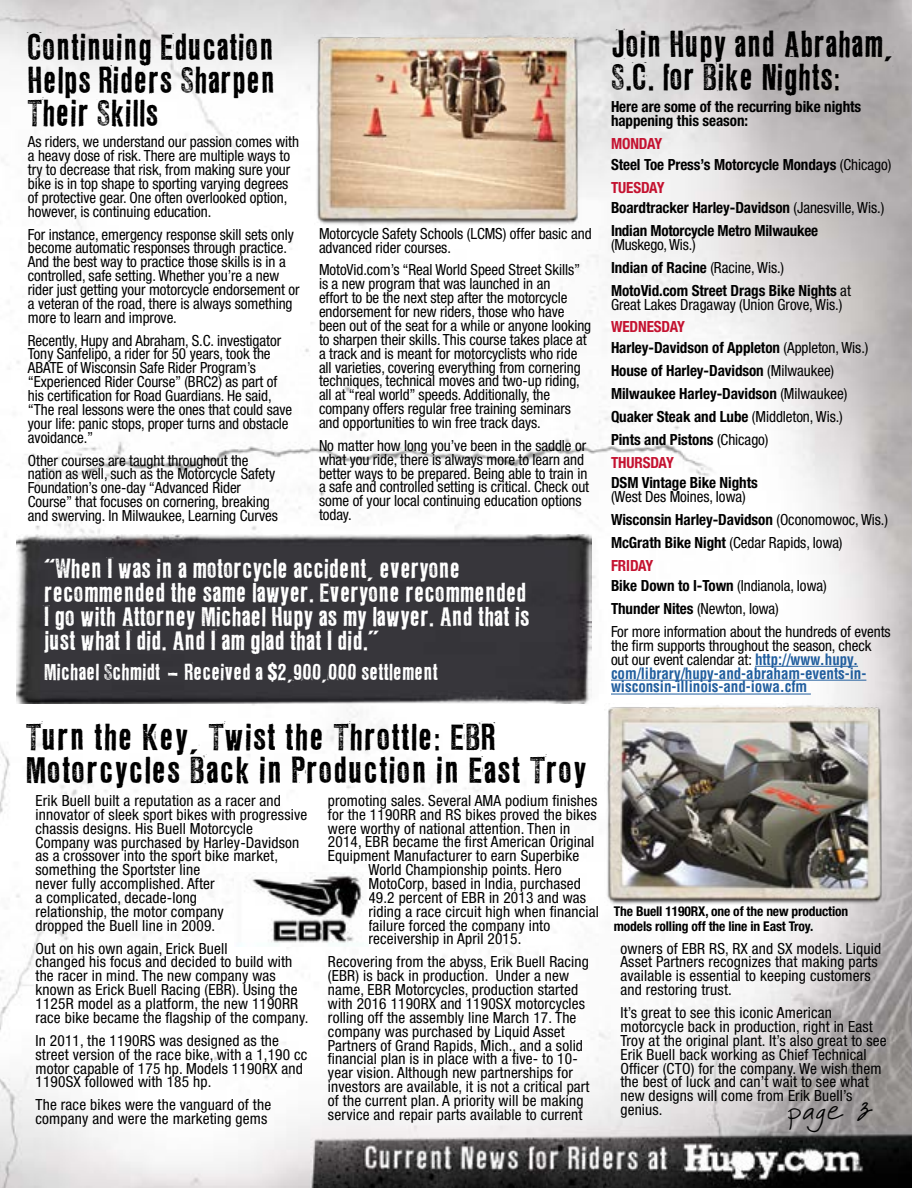
<style>
.page{position:relative;width:912px;height:1188px;background:#fff}
.page>*{position:absolute;margin:0;border:0;box-sizing:border-box;transform-origin:0 0}
.t1{font:33px/33px "LL Rubber Grotesque";letter-spacing:-.02em;color:#000;text-align:justify;scale:.95 1}
.t2{font:33px/33px "LL Rubber Grotesque";letter-spacing:-.02em;color:#000}
.t3{font:24px/24px "LL Rubber Grotesque";letter-spacing:-.04em;color:#fff}
.t4{font:21px "It Ain't Rocket Science";color:#000}
.t5{font:20.4px "LL Rubber Grotesque";letter-spacing:-.04em;color:#fff}
.t6{font:condensed 15.3px/13.8px "Helvetica Neue";letter-spacing:.005em;color:#000}
.t7{font:700 condensed 15.3px/23px "Helvetica Neue";letter-spacing:-.005em;color:#000}
.t8{font:700 condensed 15.3px/13.8px "Helvetica LT Std";letter-spacing:-.005em;color:#215e9e}
.t9{font:700 condensed 13.5px/15px "Helvetica Neue";letter-spacing:-.01em;color:#000}
.s1{font-family:"Helvetica Inserat"}
.s2{color:#c41230}
.s3{font-weight:400}
.s4{font-weight:700}
.s5{font-weight:700;color:#c41230}
.s6{font-family:"Helvetica LT Std";font-weight:700;color:#215e9e}
</style>
<div class="page">
<img style="left:0;top:0;width:911px;height:1188px">
<img style="left:17px;top:535px;width:574px;height:168px">
<img style="left:314px;top:33px;width:267px;height:192px">
<hr style="left:754px;top:666px;width:103px;height:1px;background:#215e9e">
<hr style="left:610px;top:680px;width:256px;height:1px;background:#215e9e">
<hr style="left:610px;top:694px;width:200px;height:1px;background:#215e9e">
<img style="left:235px;top:872px;width:133px;height:75px">
<img style="left:604px;top:703px;width:281px;height:203px">
<h1 class="t1" style="left:27px;top:32px;width:263px">Continuing Education Helps Riders Sharpen Their Skills</h1>
<p class="t6" style="left:28px;top:135px;width:272px">As riders, we understand our passion comes with a heavy dose of risk. There are multiple ways to try to decrease that risk, from making sure your bike is in top shape to sporting varying degrees of protective gear. One often overlooked option, however, is continuing education.</p>
<p class="t6" style="left:28px;top:227px;width:273px">For instance, emergency response skill sets only become automatic responses through practice.<br>And the best way to practice those skills is in a controlled, safe setting. Whether you’re a new rider just getting your motorcycle endorsement or a veteran of the road, there is always something more to learn and improve.</p>
<p class="t6" style="left:28px;top:333px;width:266px">Recently, Hupy and Abraham, S.C. investigator Tony Sanfelipo, a rider for 50 years, took the ABATE of Wisconsin Safe Rider Program’s “Experienced Rider Course” (BRC2) as part of his certification for Road Guardians. He said, “The real lessons were the ones that could save your life: panic stops, proper turns and obstacle avoidance.”</p>
<p class="t6" style="left:28px;top:453px;width:251px">Other courses are taught throughout the nation as well, such as the Motorcycle Safety Foundation’s one-day “Advanced Rider Course” that focuses on cornering, breaking and swerving. In Milwaukee, Learning Curves</p>
<p class="t6" style="left:319px;top:226px;width:274px">Motorcycle Safety Schools (LCMS) offer basic and advanced rider courses.</p>
<p class="t6" style="left:319px;top:263px;width:274px">MotoVid.com’s “Real World Speed Street Skills” is a new program that was launched in an<br>effort to be the next step after the motorcycle endorsement for new riders, those who have been out of the seat for a while or anyone looking to sharpen their skills. This course takes place at a track and is meant for motorcyclists who ride all varieties, covering everything from cornering techniques, technical moves and two-up riding, all at “real world” speeds. Additionally, the company offers regular free training seminars and opportunities to win free track days.</p>
<p class="t6" style="left:319px;top:438px;width:271px">No matter how long you’ve been in the saddle or what you ride, there is always more to learn and better ways to be prepared. Being able to train in a safe and controlled setting is critical. Check out some of your local continuing education options today.</p>
<h2 class="t3" style="left:44px;top:558px;width:488px">“When I was in a motorcycle accident, everyone recommended the same lawyer. Everyone recommended I go with Attorney Michael Hupy as my lawyer. And that is just what I did. And I am glad that I did.”</h2>
<h3 class="t5" style="left:44px;top:660px;width:396px">Michael Schmidt – Received a <span class="s1">$</span>2,900,000 settlement</h3>
<h1 class="t2" style="left:25px;top:722px;width:563px">Turn the Key, Twist the Throttle: EBR<br>Motorcycles Back in Production in East Troy</h1>
<p class="t6" style="left:36px;top:794px;width:273px">Erik Buell built a reputation as a racer and innovator of sleek sport bikes with progressive chassis designs. His Buell Motorcycle Company was purchased by Harley-Davidson as a crossover into the sport bike market, something the Sportster line<br>never fully accomplished. After<br>a complicated, decade-long<br>relationship, the motor company<br>dropped the Buell line in 2009.</p>
<p class="t6" style="left:36px;top:941px;width:274px">Out on his own again, Erick Buell<br>changed his focus and decided to build with the racer in mind. The new company was known as Erick Buell Racing (EBR). Using the 1125R model as a platform, the new 1190RR race bike became the flagship of the company.</p>
<p class="t6" style="left:36px;top:1033px;width:273px">In 2011, the 1190RS was designed as the street version of the race bike, with a 1,190 cc motor capable of 175 hp. Models 1190RX and 1190SX followed with 185 hp.</p>
<p class="t6" style="left:36px;top:1098px;width:237px">The race bikes were the vanguard of the company and were the marketing gems</p>
<p class="t6" style="left:328px;top:793px;width:271px">promoting sales. Several AMA podium finishes</p>
<p class="t6" style="left:328px;top:807px;width:270px">for the 1190RR and RS bikes proved the bikes</p>
<p class="t6" style="left:328px;top:821px;width:244px">were worthy of national attention. Then in</p>
<p class="t6" style="left:328px;top:835px;width:268px">2014, EBR became the first American Original</p>
<p class="t6" style="left:328px;top:849px;width:253px">Equipment Manufacturer to earn Superbike</p>
<p class="t6" style="left:368px;top:863px;width:195px">World Championship points. Hero</p>
<p class="t6" style="left:368px;top:877px;width:214px">MotoCorp, based in India, purchased</p>
<p class="t6" style="left:368px;top:890px;width:219px">49.2 percent of EBR in 2013 and was</p>
<p class="t6" style="left:368px;top:904px;width:232px">riding a race circuit high when financial</p>
<p class="t6" style="left:368px;top:918px;width:183px">failure forced the company into</p>
<p class="t6" style="left:368px;top:932px;width:154px">receivership in April 2015.</p>
<p class="t6" style="left:328px;top:955px;width:263px">Recovering from the abyss, Erik Buell Racing (EBR) is back in production. Under a new name, EBR Motorcycles, production started with 2016 1190RX and 1190SX motorcycles rolling off the assembly line March 17. The company was purchased by Liquid Asset Partners of Grand Rapids, Mich., and a solid financial plan is in place with a five- to 10- year vision. Although new partnerships for investors are available, it is not a critical part of the current plan. A priority will be making service and repair parts available to current</p>
<h1 class="t1" style="left:610px;top:29px;width:299px">Join Hupy and Abraham,<br>S.C. for Bike Nights:</h1>
<p class="t7" style="left:610px;top:100px;width:252px;line-height:13.8px">Here are some of the recurring bike nights happening this season:</p>
<p class="t7" style="left:610px;top:133px;width:282px;line-height:20.5px"><span class="s2">MONDAY<br></span>Steel Toe Press’s Motorcycle Mondays <span class="s3">(Chicago)</span></p>
<p class="t7" style="left:610px;top:177px;width:275px;line-height:20.5px"><span class="s2">TUESDAY<br></span>Boardtracker Harley-Davidson <span class="s3">(Janesville, Wis.)</span></p>
<p class="t7" style="left:610px;top:219px;width:208px">Indian Motorcycle Metro Milwaukee</p>
<p class="t7" style="left:610px;top:233px;width:241px"><span class="s3">(Muskego, Wis.)<br></span>Indian of Racine <span class="s3">(Racine, Wis.)<br></span>MotoVid.com Street Drags Bike Nights <span class="s3">at</span></p>
<p class="t6" style="left:610px;top:297px;width:233px">Great Lakes Dragaway (Union Grove, Wis.)</p>
<p class="t7" style="left:610px;top:317px;width:259px;line-height:20.5px"><span class="s2">WEDNESDAY<br></span>Harley-Davidson of Appleton <span class="s3">(Appleton, Wis.)</span></p>
<p class="t7" style="left:610px;top:359px;width:238px">House of Harley-Davidson <span class="s3">(Milwaukee)<br></span>Milwaukee Harley-Davidson <span class="s3">(Milwaukee)<br></span>Quaker Steak and Lube <span class="s3">(Middleton, Wis.)<br></span>Pints and Pistons <span class="s3">(Chicago)<br></span><span class="s2">THURSDAY</span></p>
<p class="t7" style="left:610px;top:471px;width:148px">DSM Vintage Bike Nights</p>
<p class="t6" style="left:610px;top:485px;width:278px;line-height:23px">(West Des Moines, Iowa)<br><span class="s4">Wisconsin Harley-Davidson</span> (Oconomowoc, Wis.)<br><span class="s4">McGrath Bike Night</span> (Cedar Rapids, Iowa)<br><span class="s5">FRIDAY</span></p>
<p class="t6" style="left:610px;top:574px;width:281px;line-height:23px"><span class="s4">Bike Down to I-Town</span> (Indianola, Iowa)<br><span class="s4">Thunder Nites</span> (Newton, Iowa)<br>For more information about the hundreds of events</p>
<p class="t6" style="left:610px;top:638px;width:262px">the firm supports throughout the season, check out our event calendar at: <span class="s6">http://www.hupy.</span></p>
<p class="t8" style="left:610px;top:666px;width:257px">com/library/hupy-and-abraham-events-in&shy;wisconsin-illinois-and-iowa.cfm</p>
<p class="t9" style="left:613px;top:904px;width:236px">The Buell 1190RX, one of the new production models rolling off the line in East Troy.</p>
<p class="t6" style="left:620px;top:941px;width:262px">owners of EBR RS, RX and SX models. Liquid Asset Partners recognizes that making parts available is essential to keeping customers and restoring trust.</p>
<p class="t6" style="left:620px;top:1006px;width:267px">It’s great to see this iconic American motorcycle back in production, right in East Troy at the original plant. It’s also great to see Erik Buell back working as Chief Technical Officer (CTO) for the company. We wish them the best of luck and can’t wait to see what new designs will come from Erik Buell’s genius.</p>
<h3 class="t4" style="left:787px;top:1100px;width:85px">page 3</h3>
</div>
